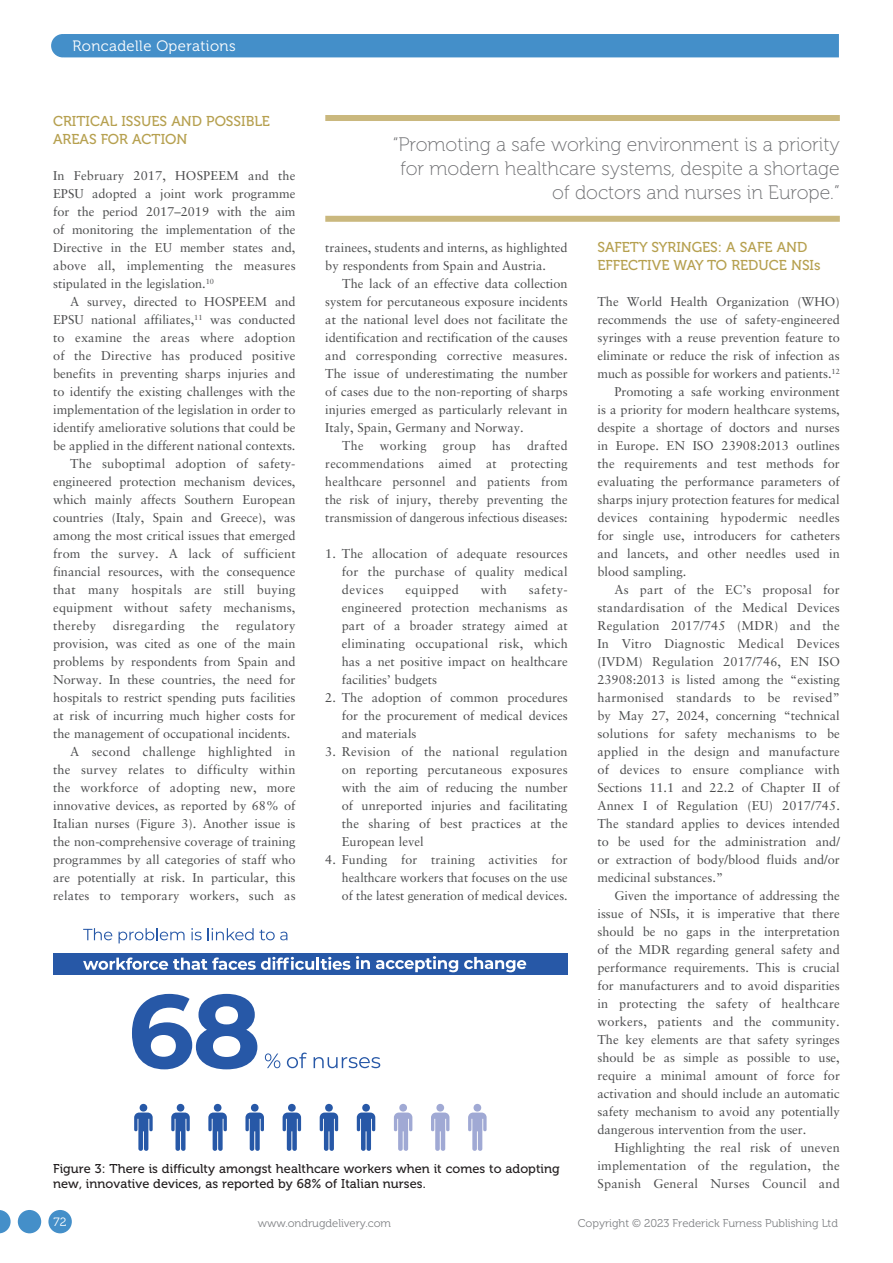
<style>
.page{position:relative;width:893px;height:1263px;background:#fff}
.page>*{position:absolute;margin:0;border:0;box-sizing:border-box;transform-origin:0 0}
.MF_pullquote{font:19.5px/24px "Museo 100";color:#6c6d70;text-align:right}
.t1{font:15px "Museo 300";letter-spacing:.025em;color:#fff}
.MF_Xhead{font:14.25px/18px "Museo 500";color:#b6a04f}
.MF_body{font:12.75px/18px "Sabon LT Std";color:#4b4c4d;text-align:justify}
.MF_body_no_indent{font:12.75px/18px "Sabon LT Std";color:#4b4c4d;text-align:justify}
.MF_Captions{font:12.75px/15.3px "Museo 500";letter-spacing:.005em;color:#231f20}
.MF_body-2{font:12.75px "Sabon LT Std";letter-spacing:.025em;color:#4b4c4d}
.MF_body_no_indent-2{font:12.75px "Sabon LT Std";letter-spacing:.04em;color:#4b4c4d}
.t2{font:12px "Museo 300";color:#fff}
.t3{font:11.25px "Museo 300";color:#808285}
</style>
<div class="page">
<div style="left:51px;top:34px;width:788px;height:23px;background:#448fc9"></div>
<div style="left:325px;top:115px;width:515px;height:6px;background:#cab87e"></div>
<div style="left:325px;top:216px;width:515px;height:6px;background:#cab87e"></div>
<svg style="left:134px;top:1104px;width:19px;height:47px"></svg>
<svg style="left:171px;top:1104px;width:19px;height:47px"></svg>
<svg style="left:208px;top:1104px;width:19px;height:47px"></svg>
<svg style="left:245px;top:1104px;width:19px;height:47px"></svg>
<svg style="left:283px;top:1104px;width:18px;height:47px"></svg>
<svg style="left:320px;top:1104px;width:18px;height:47px"></svg>
<svg style="left:357px;top:1104px;width:18px;height:47px"></svg>
<svg style="left:394px;top:1104px;width:18px;height:47px"></svg>
<svg style="left:431px;top:1104px;width:18px;height:47px"></svg>
<svg style="left:468px;top:1104px;width:19px;height:47px"></svg>
<svg style="left:132px;top:994px;width:125px;height:75px"></svg>
<svg style="left:265px;top:1053px;width:15px;height:15px"></svg>
<svg style="left:287px;top:1052px;width:20px;height:16px"></svg>
<svg style="left:314px;top:1057px;width:66px;height:11px"></svg>
<div style="left:53px;top:953px;width:335px;height:22px;background:#2758a7"></div>
<svg style="left:83px;top:957px;width:267px;height:13px"></svg>
<svg style="left:83px;top:928px;width:29px;height:12px"></svg>
<svg style="left:119px;top:928px;width:66px;height:15px"></svg>
<svg style="left:191px;top:928px;width:11px;height:12px"></svg>
<svg style="left:208px;top:928px;width:79px;height:12px"></svg>
<div style="left:352px;top:953px;width:216px;height:22px;background:#2758a7"></div>
<svg style="left:356px;top:956px;width:14px;height:13px"></svg>
<svg style="left:376px;top:956px;width:82px;height:16px"></svg>
<svg style="left:464px;top:957px;width:62px;height:15px"></svg>
<div style="left:48px;top:1210px;width:24px;height:23px;background:#448fc9;border-radius:50%"></div>
<div style="left:18px;top:1210px;width:23px;height:23px;background:#448fc9;border-radius:50%"></div>
<svg style="left:0;top:1210px;width:11px;height:23px"></svg>
<p class="t1" style="left:72px;top:37px;width:165px">Roncadelle Operations</p>
<p class="MF_Xhead" style="left:53px;top:112px;width:218px">CRITICAL ISSUES AND POSSIBLE<br>AREAS FOR ACTION</p>
<p class="MF_body_no_indent" style="left:53px;top:166px;width:244px">In February 2017, HOSPEEM and the EPSU adopted a joint work programme for the period 2017–2019 with the aim of monitoring the implementation of the Directive in the EU member states and, above all, implementing the measures stipulated in the legislation.<sup>10</sup></p>
<p class="MF_body" style="left:53px;top:292px;width:244px;text-indent:17px">A survey, directed to HOSPEEM and EPSU national affiliates,<sup>11</sup> was conducted to examine the areas where adoption of the Directive has produced positive benefits in preventing sharps injuries and to identify the existing challenges with the implementation of the legislation in order to identify ameliorative solutions that could be be applied in the different national contexts.</p>
<p class="MF_body" style="left:53px;top:454px;width:244px;text-indent:17px">The suboptimal adoption of safety&shy;engineered protection mechanism devices, which mainly affects Southern European countries (Italy, Spain and Greece), was among the most critical issues that emerged from the survey. A lack of sufficient financial resources, with the consequence that many hospitals are still buying equipment without safety mechanisms, thereby</p>
<p class="MF_pullquote" style="left:393px;top:133px;width:449px">“Promoting a safe working environment is a priority for modern healthcare systems, despite a shortage of doctors and nurses in Europe.”</p>
<p class="MF_Xhead" style="left:597px;top:238px;width:225px">SAFETY SYRINGES: A SAFE AND<br>EFFECTIVE WAY TO REDUCE NSIs</p>
<p class="MF_body_no_indent" style="left:597px;top:292px;width:244px">The World Health Organization (WHO) recommends the use of safety-engineered syringes with a reuse prevention feature to eliminate or reduce the risk of infection as much as possible for workers and patients.<sup>12</sup></p>
<p class="MF_body" style="left:597px;top:382px;width:244px;text-indent:17px">Promoting a safe working environment is a priority for modern healthcare systems, despite a shortage of doctors and nurses in Europe. EN ISO 23908:2013 outlines the requirements and test methods for evaluating the performance parameters of sharps injury protection features for medical devices containing hypodermic needles for single use, introducers for catheters and lancets, and other needles used in blood sampling.</p>
<p class="MF_body" style="left:597px;top:580px;width:244px;text-indent:17px">As part of the EC’s proposal for standardisation of the Medical Devices Regulation 2017/745 (MDR) and the In Vitro Diagnostic Medical Devices (IVDM) Regulation 2017/746, EN ISO 23908:2013 is listed among the “existing harmonised standards to be revised” by May 27, 2024, concerning “technical solutions for safety mechanisms to be applied in the design and manufacture of devices to ensure compliance with Sections 11.1 and 22.2 of Chapter II of Annex I of Regulation (EU) 2017/745.<br>The standard applies to devices intended to be used for the administration and/ or extraction of body/blood fluids and/or medicinal substances.”</p>
<p class="MF_body" style="left:597px;top:886px;width:244px;text-indent:17px">Given the importance of addressing the issue of NSIs, it is imperative that there should be no gaps in the interpretation of the MDR regarding general safety and performance requirements. This is crucial for manufacturers and to avoid disparities in protecting the safety of healthcare workers, patients and the community.<br>The key elements are that safety syringes should be as simple as possible to use, require a minimal amount of force for activation and should include an automatic safety mechanism to avoid any potentially dangerous intervention from the user.</p>
<p class="MF_body" style="left:597px;top:1138px;width:244px;text-indent:17px">Highlighting the real risk of uneven implementation of the regulation, the Spanish General Nurses Council and</p>
<p class="MF_body" style="left:325px;top:238px;width:244px">trainees, students and interns, as highlighted by respondents from Spain and Austria.</p>
<p class="MF_body" style="left:325px;top:274px;width:244px;text-indent:17px">The lack of an effective data collection system for percutaneous exposure incidents at the national level does not facilitate the identification and rectification of the causes and corresponding corrective measures.<br>The issue of underestimating the number of cases due to the non-reporting of sharps injuries emerged as particularly relevant in Italy, Spain, Germany and Norway.</p>
<p class="MF_body" style="left:342px;top:436px;width:23px">The</p>
<p class="MF_body-2" style="left:380px;top:438px;width:48px">working</p>
<p class="MF_body" style="left:443px;top:436px;width:34px">group</p>
<p class="MF_body" style="left:492px;top:436px;width:20px">has</p>
<p class="MF_body" style="left:325px;top:436px;width:244px;text-indent:202px">drafted recommendations aimed at protecting healthcare personnel and patients from the risk of injury, thereby preventing the transmission of dangerous infectious diseases:</p>
<p class="MF_body_no_indent" style="left:342px;top:544px;width:227px;text-indent:-16px">1. The allocation of adequate resources for the purchase of quality medical devices</p>
<p class="MF_body_no_indent" style="left:342px;top:580px;width:228px;text-indent:187px">safety&shy;engineered protection mechanisms as part of a broader strategy aimed at eliminating occupational risk, which has a net positive impact on healthcare facilities’ budgets</p>
<p class="MF_body_no_indent" style="left:342px;top:688px;width:227px;text-indent:-16px">2. The adoption of common procedures for the procurement of medical devices and materials</p>
<p class="MF_body_no_indent" style="left:342px;top:742px;width:227px;text-indent:-16px">3. Revision of the national regulation on reporting percutaneous exposures with the aim of reducing the number of unreported injuries and facilitating the sharing of best practices at the European level</p>
<p class="MF_body_no_indent" style="left:342px;top:850px;width:227px;text-indent:-16px">4. Funding for training activities for healthcare workers that focuses on the use of the latest generation of medical devices.</p>
<p class="MF_body_no_indent-2" style="left:405px;top:582px;width:55px">equipped</p>
<p class="MF_body_no_indent" style="left:481px;top:580px;width:28px">with</p>
<p class="MF_body" style="left:53px;top:616px;width:244px;text-indent:183px">regulatory provision, was cited as one of the main problems by respondents from Spain and Norway. In these countries, the need for hospitals to restrict spending puts facilities at risk of incurring much higher costs for the management of occupational incidents.</p>
<p class="MF_body" style="left:53px;top:742px;width:244px;text-indent:17px">A second challenge highlighted in the survey relates to difficulty within the workforce of adopting new, more innovative devices, as reported by 68% of Italian nurses (Figure 3). Another issue is the non-comprehensive coverage of training programmes by all categories of staff who are potentially at risk. In particular, this relates to temporary workers, such as</p>
<p class="MF_body-2" style="left:113px;top:618px;width:73px">disregarding</p>
<p class="MF_body" style="left:201px;top:616px;width:19px">the</p>
<p class="MF_Captions" style="left:53px;top:1161px;width:508px">Figure 3: There is difficulty amongst healthcare workers when it comes to adopting new, innovative devices, as reported by 68% of Italian nurses.</p>
<p class="t2" style="left:54px;top:1215px;width:14px">72</p>
<p class="t3" style="left:258px;top:1217px;width:135px">www.ondrugdelivery.com</p>
<p class="t3" style="left:578px;top:1217px;width:262px">Copyright © 2023 Frederick Furness Publishing Ltd</p>
</div>
